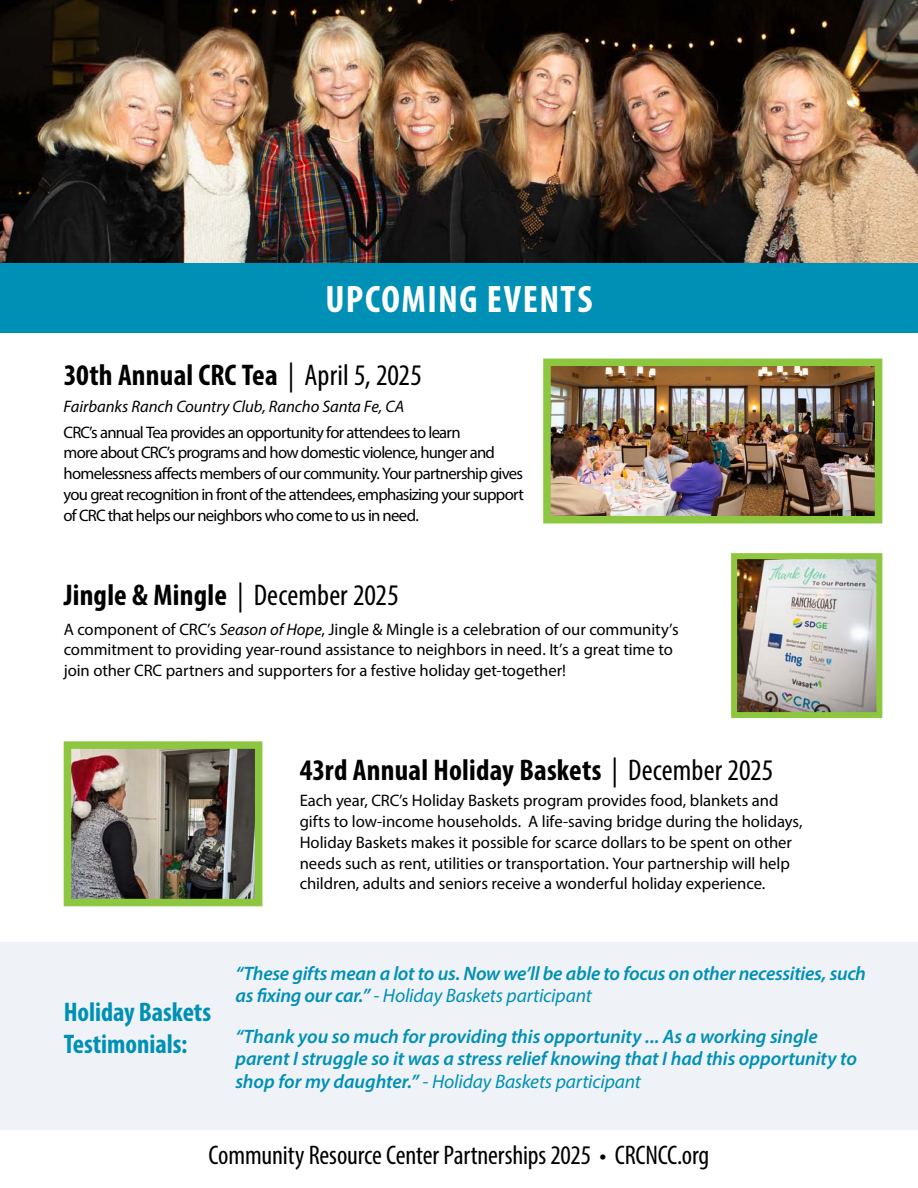
<style>
.page{position:relative;width:918px;height:1188px;background:#fff}
.page>*{position:absolute;margin:0;border:0;box-sizing:border-box;transform-origin:0 0}
.t1{font:700 condensed 38.4px "Myriad Pro";letter-spacing:.04em;color:#fff}
.t2{font:700 condensed 30px "Myriad Pro";letter-spacing:.005em;color:#000}
.t3{font:condensed 27px "Myriad Pro";letter-spacing:-.005em;color:#000}
.t4{font:700 condensed 27px/31.5px "Myriad Pro";color:#0090b6}
.t5{font:italic 600 19.5px/22.5px "Myriad Pro";letter-spacing:-.01em;color:#0090b6}
.t6{font:16.65px/20.7px "Myriad Pro";letter-spacing:-.01em;color:#000}
.t7{font:16.65px/20.7px "Myriad Pro";letter-spacing:-.045em;color:#000}
.t8{font:italic 16.65px "Myriad Pro";letter-spacing:-.005em;color:#000}
.s1{font-weight:400}
.s2{font-style:italic}
</style>
<div class="page">
<img style="left:0;top:0;width:918px;height:263px">
<div style="left:0;top:263px;width:918px;height:70px;background:#0090b6"></div>
<div style="left:0;top:942px;width:918px;height:188px;background:#eff3f7"></div>
<img style="left:738px;top:560px;width:137px;height:151px">
<div style="left:731px;top:553px;width:151px;height:165px;border:6px solid #8dc63f"></div>
<img style="left:552px;top:368px;width:321px;height:146px">
<div style="left:543px;top:359px;width:339px;height:164px;border:8px solid #8dc63f"></div>
<img style="left:73px;top:750px;width:180px;height:147px">
<div style="left:64px;top:741px;width:198px;height:165px;border:8px solid #8dc63f"></div>
<h1 class="t1" style="left:325px;top:275px;width:269px">UPCOMING EVENTS</h1>
<h2 class="t2" style="left:64px;top:356px;width:360px">30th Annual CRC Tea <span class="s1">| April 5, 2025</span></h2>
<p class="t8" style="left:64px;top:396px;width:342px">Fairbanks Ranch Country Club, Rancho Santa Fe, CA</p>
<p class="t7" style="left:64px;top:421px;width:462px">CRC’s annual Tea provides an opportunity for attendees to learn<br>more about CRC’s programs and how domestic violence, hunger and homelessness affects members of our community. Your partnership gives you great recognition in front of the attendees, emphasizing your support of CRC that helps our neighbors who come to us in need.</p>
<h2 class="t2" style="left:64px;top:577px;width:337px">Jingle &amp; Mingle <span class="s1">| December 2025</span></h2>
<p class="t6" style="left:64px;top:618px;width:616px">A component of CRC’s <span class="s2">Season of Hope</span>, Jingle &amp; Mingle is a celebration of our community’s commitment to providing year-round assistance to neighbors in need. It’s a great time to join other CRC partners and supporters for a festive holiday get-together!</p>
<h2 class="t2" style="left:300px;top:751px;width:475px">43rd Annual Holiday Baskets <span class="s1">| December 2025</span></h2>
<p class="t6" style="left:300px;top:790px;width:504px">Each year, CRC’s Holiday Baskets program provides food, blankets and gifts to low-income households. A life-saving bridge during the holidays, Holiday Baskets makes it possible for scarce dollars to be spent on other needs such as rent, utilities or transportation. Your partnership will help children, adults and seniors receive a wonderful holiday experience.</p>
<h3 class="t4" style="left:64px;top:996px;width:149px">Holiday Baskets<br>Testimonials:</h3>
<p class="t5" style="left:235px;top:961px;width:632px">“These gifts mean a lot to us. Now we’ll be able to focus on other necessities, such as fixing our car.” <span class="s1">- Holiday Baskets participant</span></p>
<p class="t5" style="left:235px;top:1025px;width:623px">“Thank you so much for providing this opportunity ... As a working single parent I struggle so it was a stress relief knowing that I had this opportunity to shop for my daughter.” <span class="s1">- Holiday Baskets participant</span></p>
<h3 class="t3" style="left:209px;top:1139px;width:502px">Community Resource Center Partnerships 2025 • CRCNCC.org</h3>
</div>
